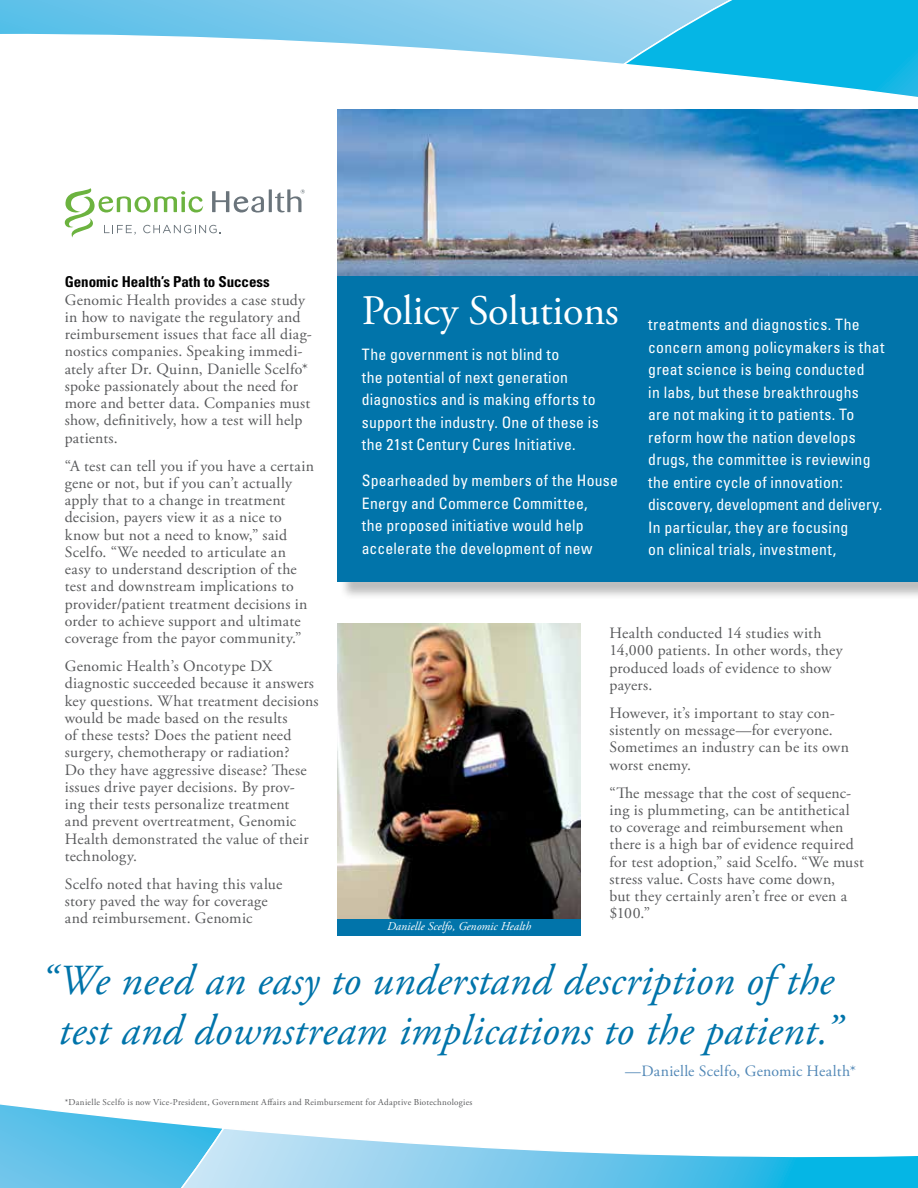
<style>
.page{position:relative;width:918px;height:1188px;background:#fff}
.page>*{position:absolute;margin:0;border:0;box-sizing:border-box;transform-origin:0 0}
.t1{font:italic 42.75px/50.2px "Adobe Garamond Pro";letter-spacing:.005em;color:#0174aa;text-align:center}
.t2{font:42px "Adobe Garamond Pro";letter-spacing:-.005em;color:#fff}
.t3{font:15.75px/17.2px "Adobe Garamond Pro";letter-spacing:.015em;color:#58595b}
.t4{font:condensed 15.75px/22.5px "Univers";letter-spacing:.015em;color:#fff}
.t5{font:15.75px "Adobe Garamond Pro";letter-spacing:.015em;color:#5187b6}
.t6{font:700 condensed 15px "Univers";letter-spacing:-.005em;color:#000}
.t7{font:italic 12px "Adobe Garamond Pro";color:#fff}
.t8{font:9px "Adobe Garamond Pro";letter-spacing:.03em;color:#58595b}
</style>
<div class="page">
<svg style="left:0;top:1104px;width:63px;height:84px"></svg>
<svg style="left:63px;top:1112px;width:855px;height:76px"></svg>
<svg style="left:0;top:0;width:620px;height:64px"></svg>
<svg style="left:620px;top:0;width:298px;height:110px"></svg>
<hr style="left:269px;top:189px;width:3px;height:23px;background:#6a747b">
<svg style="left:65px;top:188px;width:199px;height:50px"></svg>
<svg style="left:275px;top:189px;width:30px;height:23px"></svg>
<div style="left:339px;top:112px;width:579px;height:489px;background:#000;opacity:.26"></div>
<div style="left:337px;top:110px;width:581px;height:472px;background:#0174aa"></div>
<img style="left:337px;top:110px;width:581px;height:166px">
<img style="left:337px;top:623px;width:244px;height:296px">
<div style="left:337px;top:919px;width:244px;height:16px;background:#0174aa"></div>
<p class="t6" style="left:65px;top:273px;width:206px">Genomic Health’s Path to Success</p>
<p class="t3" style="left:65px;top:292px;width:248px">Genomic Health provides a case study in how to navigate the regulatory and reimbursement issues that face all diag&shy;nostics companies. Speaking immedi&shy;ately after Dr. Quinn, Danielle Scelfo* spoke passionately about the need for more and better data. Companies must show, definitively, how a test will help patients.</p>
<p class="t3" style="left:65px;top:458px;width:251px">“A test can tell you if you have a certain gene or not, but if you can’t actually apply that to a change in treatment decision, payers view it as a nice to know but not a need to know,” said Scelfo. “We needed to articulate an easy to understand description of the test and downstream implications to provider/patient treatment decisions in order to achieve support and ultimate coverage from the payor community.”</p>
<p class="t3" style="left:65px;top:658px;width:255px">Genomic Health’s Oncotype DX diagnostic succeeded because it answers key questions. What treatment decisions would be made based on the results<br>of these tests? Does the patient need surgery, chemotherapy or radiation?<br>Do they have aggressive disease? These issues drive payer decisions. By prov&shy;ing their tests personalize treatment<br>and prevent overtreatment, Genomic Health demonstrated the value of their technology.</p>
<p class="t3" style="left:65px;top:876px;width:219px">Scelfo noted that having this value story paved the way for coverage and reimbursement. Genomic</p>
<h2 class="t2" style="left:362px;top:286px;width:258px">Policy Solutions</h2>
<p class="t4" style="left:362px;top:343px;width:238px">The government is not blind to<br>the potential of next generation diagnostics and is making efforts to support the industry. One of these is the 21st Century Cures Initiative.</p>
<p class="t4" style="left:362px;top:469px;width:258px">Spearheaded by members of the House Energy and Commerce Committee,<br>the proposed initiative would help accelerate the development of new</p>
<p class="t4" style="left:648px;top:313px;width:238px">treatments and diagnostics. The concern among policymakers is that great science is being conducted<br>in labs, but these breakthroughs<br>are not making it to patients. To reform how the nation develops drugs, the committee is reviewing the entire cycle of innovation: discovery, development and delivery.<br>In particular, they are focusing<br>on clinical trials, investment,</p>
<p class="t3" style="left:610px;top:625px;width:235px">Health conducted 14 studies with<br>14,000 patients. In other words, they produced loads of evidence to show payers.</p>
<p class="t3" style="left:610px;top:705px;width:241px">However, it’s important to stay con&shy;sistently on message—for everyone.<br>Sometimes an industry can be its own worst enemy.</p>
<p class="t3" style="left:610px;top:785px;width:256px">“The message that the cost of sequenc&shy;ing is plummeting, can be antithetical to coverage and reimbursement when there is a high bar of evidence required for test adoption,” said Scelfo. “We must stress value. Costs have come down,<br>but they certainly aren’t free or even a $100.”</p>
<p class="t7" style="left:387px;top:919px;width:146px">Danielle Scelfo, Genomic Health</p>
<h1 class="t1" style="left:40px;top:956px;width:802px">“We need an easy to understand description of the test and downstream implications to the patient.”</h1>
<p class="t5" style="left:625px;top:1062px;width:232px">—Danielle Scelfo, Genomic Health*</p>
<p class="t8" style="left:65px;top:1097px;width:409px">*Danielle Scelfo is now Vice-President, Government Affairs and Reimbursement for Adaptive Biotechnologies</p>
</div>
